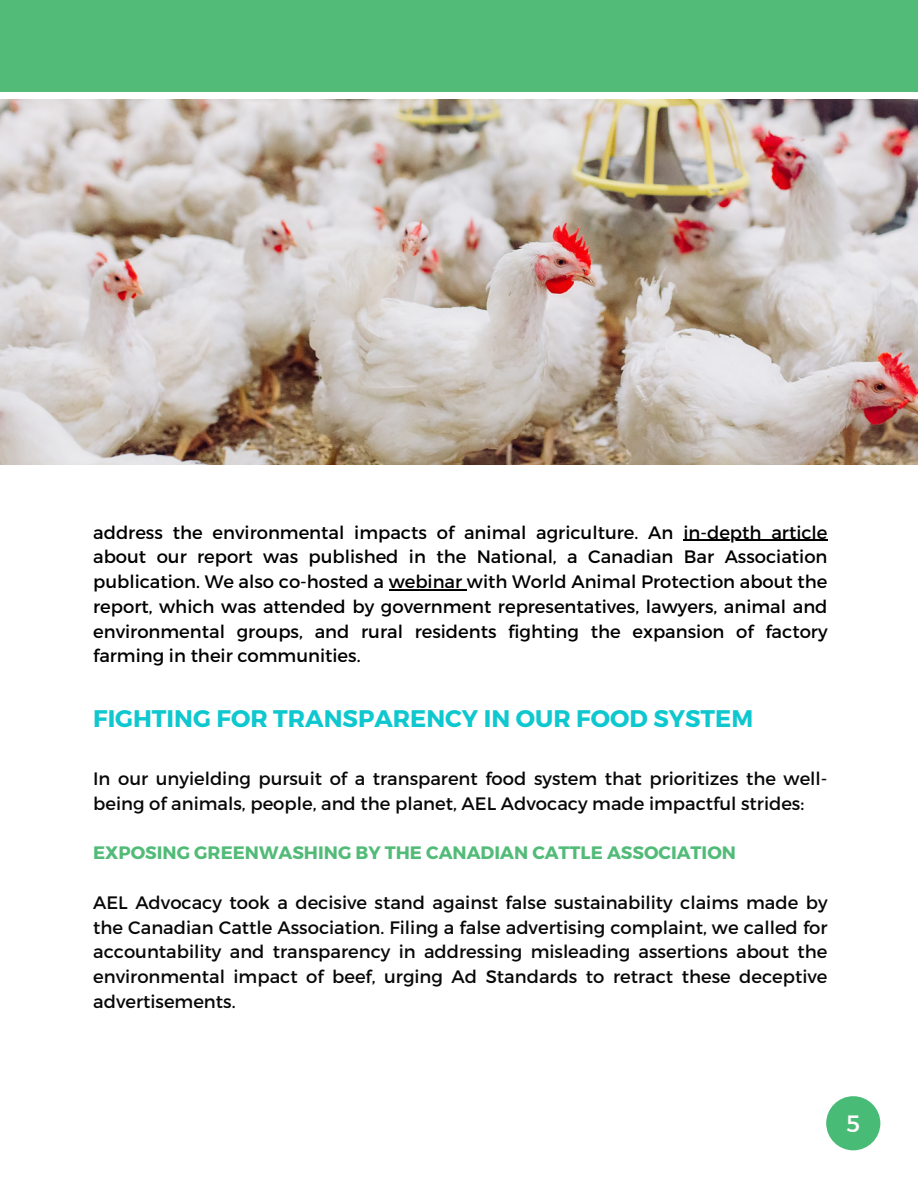
<style>
.page{position:relative;width:918px;height:1188px;background:#fff}
.page>*{position:absolute;margin:0;border:0;box-sizing:border-box;transform-origin:0 0}
.t1{font:700 24px "Montserrat";color:#0ec7cf}
.t2{font:23.55px "Montserrat";color:#fffbfb}
.t3{font:18px/24.8px "Montserrat";color:#080808}
.t4{font:18px/24.8px "Montserrat";color:#000;text-align:justify}
.t5{font:700 18px "Montserrat";color:#52bb78}
</style>
<div class="page">
<img style="left:0;top:100px;width:918px;height:364px">
<hr style="left:683px;top:540px;width:145px;height:1px;background:#000">
<hr style="left:389px;top:589px;width:73px;height:1px;background:#000">
<div style="left:0;top:0;width:918px;height:92px;background:#52bb78"></div>
<div style="left:826px;top:1096px;width:54px;height:54px;background:#48bb76;border-radius:50%"></div>
<p class="t4" style="left:93px;top:519px;width:736px">address the environmental impacts of animal agriculture. An in-depth article about our report was published in the National, a Canadian Bar Association publication. We also co-hosted a webinar with World Animal Protection about the report, which was attended by government representatives, lawyers, animal and environmental groups, and rural residents fighting the expansion of factory farming in their communities.</p>
<p class="t1" style="left:93px;top:702px;width:662px">FIGHTING FOR TRANSPARENCY IN OUR FOOD SYSTEM</p>
<p class="t3" style="left:93px;top:765px;width:736px">In our unyielding pursuit of a transparent food system that prioritizes the well&shy;being of animals, people, and the planet, AEL Advocacy made impactful strides:</p>
<p class="t5" style="left:93px;top:841px;width:644px">EXPOSING GREENWASHING BY THE CANADIAN CATTLE ASSOCIATION</p>
<p class="t3" style="left:93px;top:889px;width:736px;text-align:justify">AEL Advocacy took a decisive stand against false sustainability claims made by the Canadian Cattle Association. Filing a false advertising complaint, we called for accountability and transparency in addressing misleading assertions about the environmental impact of beef, urging Ad Standards to retract these deceptive advertisements.</p>
<p class="t2" style="left:846px;top:1109px;width:15px">5</p>
</div>
